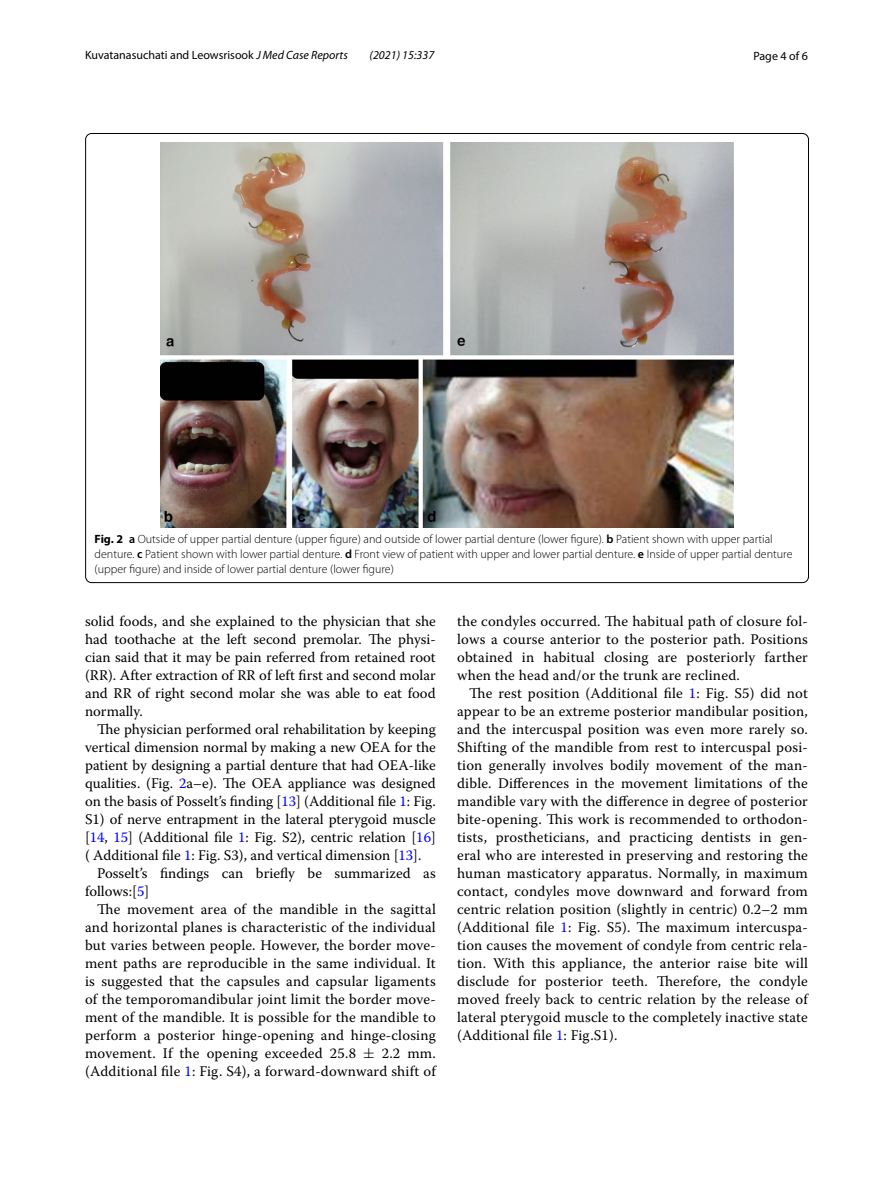
<style>
.page{position:relative;width:893px;height:1187px;background:#fff}
.page>*{position:absolute;margin:0;border:0;box-sizing:border-box;transform-origin:0 0}
.t1{font:14.7px/18px "Warnock Pro";letter-spacing:.01em;color:#000;text-align:justify}
.t2{font:300 12px/15px "Myriad Pro";color:#000}
.t3{font:12px "Myriad Pro";color:#000}
.t4{font:italic 12px "Myriad Pro";color:#000}
.s1{font-style:italic}
.s2{font-weight:700}
.s3{font-weight:600}
.s4{color:#00f}
.s5{font-family:"MTSY"}
</style>
<div class="page">
<img style="left:160px;top:142px;width:574px;height:385px">
<p class="t3" style="left:85px;top:48px;width:264px">Kuvatanasuchati and Leowsrisook <span class="s1">J Med Case Reports</span></p>
<p class="t4" style="left:370px;top:48px;width:66px">(2021) 15:337</p>
<p class="t3" style="left:753px;top:48px;width:56px">Page 4 of 6</p>
<p class="t2" style="left:95px;top:531px;width:699px"><span class="s2">Fig. 2</span> <span class="s3">a</span> Outside of upper partial denture (upper figure) and outside of lower partial denture (lower figure). <span class="s3">b</span> Patient shown with upper partial denture. <span class="s3">c</span> Patient shown with lower partial denture. <span class="s3">d</span> Front view of patient with upper and lower partial denture. <span class="s3">e</span> Inside of upper partial denture (upper figure) and inside of lower partial denture (lower figure)</p>
<p class="t1" style="left:85px;top:611px;width:352px">solid foods, and she explained to the physician that she had toothache at the left second premolar. The physi&shy;cian said that it may be pain referred from retained root (RR). After extraction of RR of left first and second molar and RR of right second molar she was able to eat food normally.</p>
<p class="t1" style="left:97px;top:719px;width:340px">The physician performed oral rehabilitation by keeping</p>
<p class="t1" style="left:85px;top:737px;width:352px">vertical dimension normal by making a new OEA for the</p>
<p class="t1" style="left:85px;top:755px;width:352px">patient by designing a partial denture that had OEA-like</p>
<p class="t1" style="left:85px;top:773px;width:352px">qualities. (Fig. <span class="s4">2</span>a–e). The OEA appliance was designed</p>
<p class="t1" style="left:85px;top:791px;width:352px">on the basis of Posselt’s finding [<span class="s4">13</span>] (Additional file <span class="s4">1</span>: Fig.</p>
<p class="t1" style="left:85px;top:809px;width:352px">S1) of nerve entrapment in the lateral pterygoid muscle</p>
<p class="t1" style="left:85px;top:827px;width:352px">[<span class="s4">14</span>, <span class="s4">15</span>] (Additional file <span class="s4">1</span>: Fig. S2), centric relation [<span class="s4">16</span>]</p>
<p class="t1" style="left:85px;top:845px;width:338px">( Additional file <span class="s4">1</span>: Fig. S3), and vertical dimension [<span class="s4">13</span>].</p>
<p class="t1" style="left:97px;top:863px;width:340px">Posselt’s findings can briefly be summarized as</p>
<p class="t1" style="left:85px;top:881px;width:66px">follows:[<span class="s4">5</span>]</p>
<p class="t1" style="left:97px;top:899px;width:340px">The movement area of the mandible in the sagittal</p>
<p class="t1" style="left:85px;top:917px;width:352px">and horizontal planes is characteristic of the individual</p>
<p class="t1" style="left:85px;top:935px;width:352px">but varies between people. However, the border move-</p>
<p class="t1" style="left:85px;top:953px;width:352px">ment paths are reproducible in the same individual. It</p>
<p class="t1" style="left:85px;top:971px;width:352px">is suggested that the capsules and capsular ligaments</p>
<p class="t1" style="left:85px;top:989px;width:352px">of the temporomandibular joint limit the border move-</p>
<p class="t1" style="left:85px;top:1007px;width:352px">ment of the mandible. It is possible for the mandible to</p>
<p class="t1" style="left:85px;top:1025px;width:352px">perform a posterior hinge-opening and hinge-closing</p>
<p class="t1" style="left:85px;top:1043px;width:352px">movement. If the opening exceeded 25.8 <span class="s5">±</span> 2.2 mm.</p>
<p class="t1" style="left:85px;top:1061px;width:352px">(Additional file <span class="s4">1</span>: Fig. S4), a forward-downward shift of</p>
<p class="t1" style="left:457px;top:611px;width:352px">the condyles occurred. The habitual path of closure fol&shy;lows a course anterior to the posterior path. Positions obtained in habitual closing are posteriorly farther when the head and/or the trunk are reclined.</p>
<p class="t1" style="left:457px;top:683px;width:352px;text-indent:12px">The rest position (Additional file <span class="s4">1</span>: Fig. S5) did not appear to be an extreme posterior mandibular position, and the intercuspal position was even more rarely so.<br>Shifting of the mandible from rest to intercuspal posi&shy;tion generally involves bodily movement of the man&shy;dible. Differences in the movement limitations of the mandible vary with the difference in degree of posterior bite-opening. This work is recommended to orthodon&shy;tists, prostheticians, and practicing dentists in gen&shy;eral who are interested in preserving and restoring the human masticatory apparatus. Normally, in maximum contact, condyles move downward and forward from centric relation position (slightly in centric) 0.2–2 mm (Additional file <span class="s4">1</span>: Fig. S5). The maximum intercuspa&shy;tion causes the movement of condyle from centric rela&shy;tion. With this appliance, the anterior raise bite will disclude for posterior teeth. Therefore, the condyle moved freely back to centric relation by the release of lateral pterygoid muscle to the completely inactive state (Additional file <span class="s4">1</span>: Fig.S1).</p>
</div>
